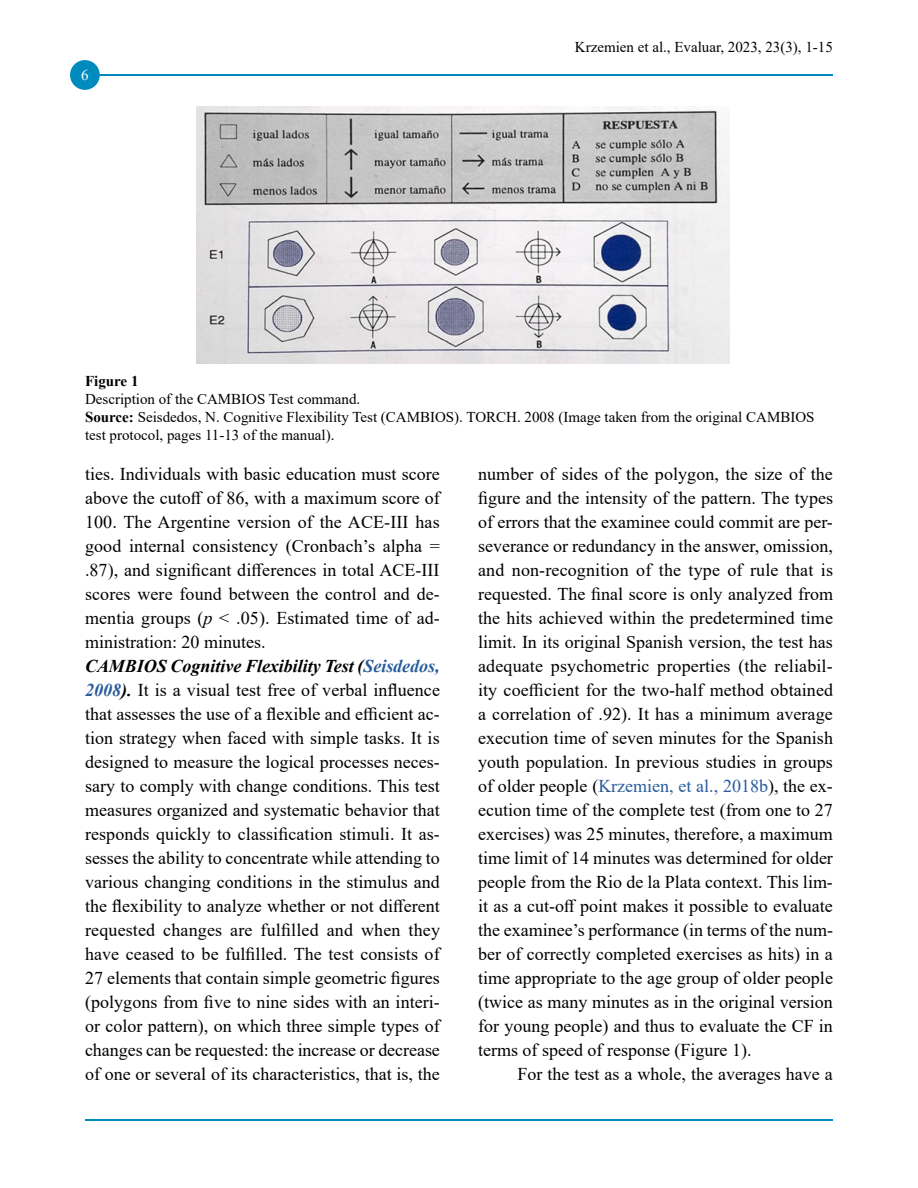
<style>
.page{position:relative;width:918px;height:1188px;background:#fff}
.page>*{position:absolute;margin:0;border:0;box-sizing:border-box;transform-origin:0 0}
.t1{font:18px/24px "Times New Roman";color:#000}
.t2{font:15px/18px "Times New Roman";color:#000}
.t3{font:700 15px "Times New Roman";color:#000}
.t4{font:15px "Times New Roman";color:#fff}
.s1{font-weight:700}
.s2{font-style:italic}
.s3{font-weight:700;font-style:italic}
.s4{font-weight:700;font-style:italic;color:#275b9b}
.s5{color:#275b9b}
</style>
<div class="page">
<div style="left:70px;top:60px;width:30px;height:30px;background:#008bbf;border-radius:50%"></div>
<hr style="left:98px;top:75px;width:735px;height:1px;background:#008bbf">
<hr style="left:85px;top:1120px;width:748px;height:1px;background:#008bbf">
<img style="left:197px;top:106px;width:533px;height:258px">
<p class="t4" style="left:81px;top:65px;width:9px">6</p>
<p class="t2" style="left:575px;top:38px;width:260px">Krzemien et al., Evaluar, 2023, 23(3), 1-15</p>
<p class="t3" style="left:85px;top:370px;width:55px">Figure 1</p>
<p class="t2" style="left:85px;top:389px;width:731px">Description of the CAMBIOS Test command.<br><span class="s1">Source:</span> Seisdedos, N. Cognitive Flexibility Test (CAMBIOS). TORCH. 2008 (Image taken from the original CAMBIOS test protocol, pages 11-13 of the manual).</p>
<p class="t1" style="left:85px;top:462px;width:356px">ties. Individuals with basic education must score above the cutoff of 86, with a maximum score of 100. The Argentine version of the ACE-III has good internal consistency (Cronbach’s alpha = .87), and significant differences in total ACE-III scores were found between the control and de&shy;mentia groups (<span class="s2">p</span> &lt; .05). Estimated time of ad&shy;ministration: 20 minutes.<br><span class="s3">CAMBIOS Cognitive Flexibility Test (</span><span class="s4">Seisdedos, 2008</span><span class="s3">).</span> It is a visual test free of verbal influence that assesses the use of a flexible and efficient ac&shy;tion strategy when faced with simple tasks. It is designed to measure the logical processes neces&shy;sary to comply with change conditions. This test measures organized and systematic behavior that responds quickly to classification stimuli. It as&shy;sesses the ability to concentrate while attending to various changing conditions in the stimulus and the flexibility to analyze whether or not different requested changes are fulfilled and when they have ceased to be fulfilled. The test consists of 27 elements that contain simple geometric figures (polygons from five to nine sides with an interi&shy;or color pattern), on which three simple types of changes can be requested: the increase or decrease of one or several of its characteristics, that is, the</p>
<p class="t1" style="left:478px;top:461px;width:357px;text-align:justify">number of sides of the polygon, the size of the figure and the intensity of the pattern. The types of errors that the examinee could commit are per&shy;severance or redundancy in the answer, omission, and non-recognition of the type of rule that is requested. The final score is only analyzed from the hits achieved within the predetermined time limit. In its original Spanish version, the test has adequate psychometric properties (the reliabil&shy;ity coefficient for the two-half method obtained a correlation of .92). It has a minimum average execution time of seven minutes for the Spanish youth population. In previous studies in groups of older people (<span class="s5">Krzemien, et al., 2018b</span>), the ex&shy;ecution time of the complete test (from one to 27 exercises) was 25 minutes, therefore, a maximum time limit of 14 minutes was determined for older people from the Rio de la Plata context. This lim&shy;it as a cut-off point makes it possible to evaluate the examinee’s performance (in terms of the num&shy;ber of correctly completed exercises as hits) in a time appropriate to the age group of older people (twice as many minutes as in the original version for young people) and thus to evaluate the CF in terms of speed of response (Figure 1).</p>
<p class="t1" style="left:518px;top:1061px;width:317px">For the test as a whole, the averages have a</p>
</div>
